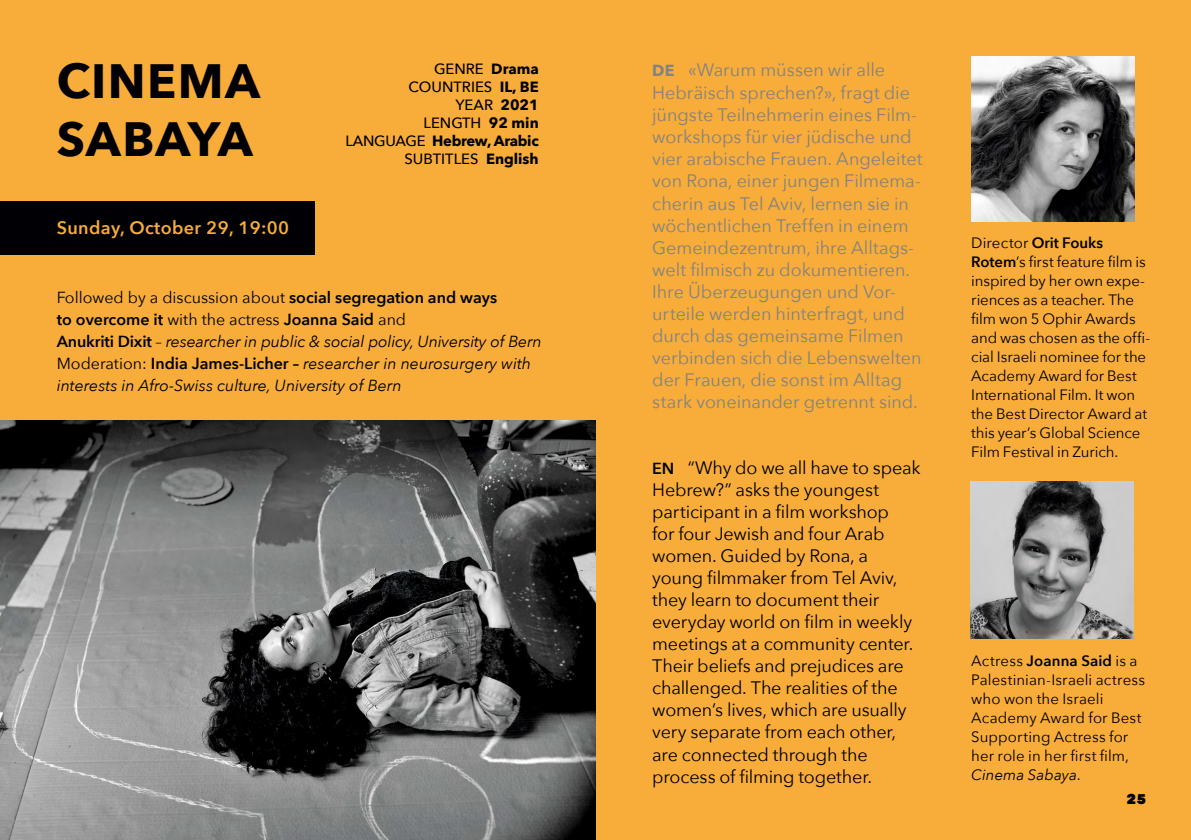
<style>
.page{position:relative;width:1191px;height:840px;background:#fff}
.page>*{position:absolute;margin:0;border:0;box-sizing:border-box;transform-origin:0 0}
.t1{font:700 48px/58px "Avenir Next";letter-spacing:.025em;color:#000005}
.t2{font:18px/22px "Avenir Next";color:#828281}
.t3{font:18px/22px "Avenir Next";letter-spacing:-.01em;color:#000005}
.t4{font:600 18px "Avenir Next";letter-spacing:.02em;color:#f8ac3a}
.t5{font:italic 16px/22px "Avenir Next";color:#000005}
.t6{font:15px/19px "Avenir Next";letter-spacing:-.005em;color:#000005}
.t7{font:500 14.8px/18px "Avenir Next";color:#000005;text-align:right}
.t8{font:800 14px "Avenir Next";color:#000005}
.s1{font-weight:700}
.s2{font-style:normal}
.s3{font-weight:600;font-style:normal}
.s4{font-weight:700;font-size:16px}
.s5{font-weight:600;font-size:16px}
.s6{font-weight:600}
.s7{font-style:italic}
</style>
<div class="page">
<div style="left:0;top:0;width:1191px;height:839px;background:#f8ac3a"></div>
<img style="left:0;top:420px;width:595px;height:419px">
<img style="left:971px;top:57px;width:163px;height:164px">
<div style="left:0;top:201px;width:314px;height:54px;background:#000005"></div>
<img style="left:970px;top:481px;width:163px;height:157px">
<h1 class="t1" style="left:57px;top:51px;width:205px">CINEMA<br>SABAYA</h1>
<p class="t7" style="left:346px;top:59px;width:195px">GENRE <span class="s1">Drama<br></span>COUNTRIES <span class="s1">IL, BE<br></span>YEAR <span class="s1">2021<br></span>LENGTH <span class="s1">92 min<br></span>LANGUAGE <span class="s1">Hebrew, Arabic<br></span>SUBTITLES <span class="s1">English</span></p>
<p class="t4" style="left:57px;top:212px;width:234px">Sunday, October 29, 19:00</p>
<p class="t5" style="left:57px;top:285px;width:486px"><span class="s2">Followed by a discussion about</span> <span class="s3">social segregation and ways<br>to overcome it</span> <span class="s2">with the actress</span> <span class="s3">Joanna Said</span> <span class="s2">and<br></span><span class="s3">Anukriti Dixit</span> <span class="s2">–</span> researcher in public &amp; social policy, University of Bern <span class="s2">Moderation:</span> <span class="s3">India James-Licher –</span> researcher in neurosurgery with interests in Afro-Swiss culture, University of Bern</p>
<p class="t2" style="left:652px;top:58px;width:272px"><span class="s4">DE</span> «Warum müssen wir alle<br>Hebräisch sprechen?», fragt die jüngste Teilnehmerin eines Film&shy;workshops für vier jüdische und vier arabische Frauen. Angeleitet von Rona, einer jungen Filmema&shy;cherin aus Tel Aviv, lernen sie in wöchentlichen Treffen in einem<br>Gemeindezentrum, ihre Alltags&shy;welt filmisch zu dokumentieren.<br>Ihre Überzeugungen und Vor&shy;urteile werden hinterfragt, und durch das gemeinsame Filmen verbinden sich die Lebenswelten der Frauen, die sonst im Alltag stark voneinander getrennt sind.</p>
<p class="t3" style="left:652px;top:456px;width:270px"><span class="s5">EN</span> “Why do we all have to speak<br>Hebrew?” asks the youngest participant in a film workshop<br>for four Jewish and four Arab women. Guided by Rona, a young filmmaker from Tel Aviv, they learn to document their everyday world on film in weekly meetings at a community center.<br>Their beliefs and prejudices are challenged. The realities of the women’s lives, which are usually very separate from each other, are connected through the process of filming together.</p>
<p class="t6" style="left:971px;top:232px;width:180px">Director <span class="s6">Orit Fouks<br>Rotem</span>’s first feature film is inspired by her own expe&shy;riences as a teacher. The film won 5 Ophir Awards and was chosen as the offi&shy;cial Israeli nominee for the<br>Academy Award for Best<br>International Film. It won the Best Director Award at this year’s Global Science<br>Film Festival in Zurich.</p>
<p class="t6" style="left:971px;top:650px;width:175px">Actress <span class="s6">Joanna Said</span> is a<br>Palestinian-Israeli actress who won the Israeli<br>Academy Award for Best<br>Supporting Actress for her role in her first film,<br><span class="s7">Cinema Sabaya</span>.</p>
<p class="t8" style="left:1126px;top:790px;width:21px">25</p>
</div>
